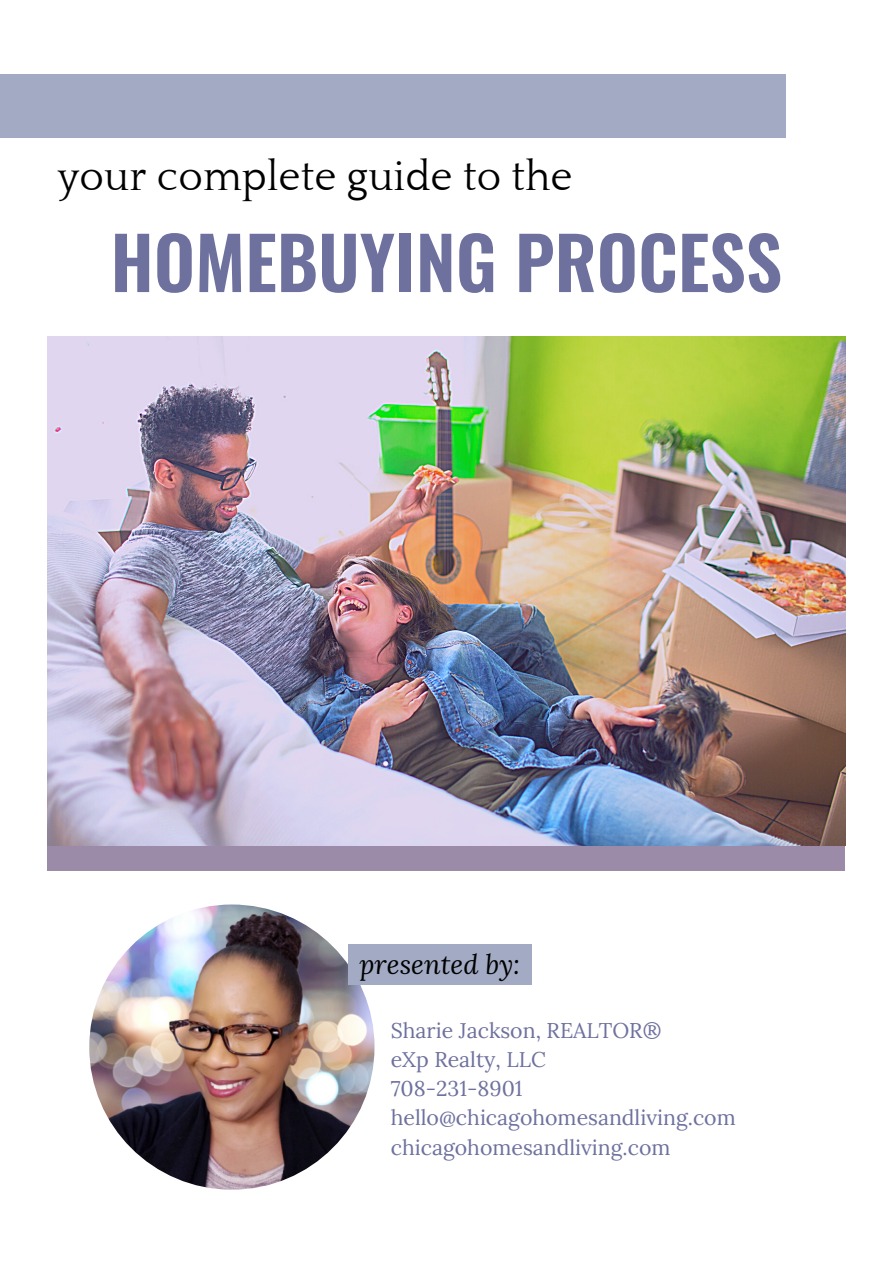
<style>
.page{position:relative;width:893px;height:1264px;background:#fff}
.page>*{position:absolute;margin:0;border:0;box-sizing:border-box;transform-origin:0 0}
.t1{font:600 72px "Oswald";color:#6e719e}
.t2{font:42px "Quattrocento";letter-spacing:.005em;color:#000}
.t3{font:italic 27px "Lora";color:#000}
.t4{font:21.3px "Lora";color:#6e719e}
</style>
<div class="page">
<div style="left:0;top:75px;width:785px;height:63px;background:#a2aac4"></div>
<div style="left:48px;top:819px;width:796px;height:51px;background:#9b8ba8"></div>
<img style="left:89px;top:904px;width:285px;height:285px;border-radius:50%">
<div style="left:349px;top:944px;width:183px;height:41px;background:#a2aac4"></div>
<img style="left:48px;top:337px;width:796px;height:508px">
<p class="t2" style="left:58px;top:154px;width:516px">your complete guide to the</p>
<p class="t1" style="left:111px;top:206px;width:673px">HOMEBUYING PROCESS</p>
<p class="t3" style="left:359px;top:946px;width:162px">presented by:</p>
<p class="t4" style="left:391px;top:1016px;width:272px">Sharie Jackson, REALTOR®</p>
<p class="t4" style="left:391px;top:1045px;width:157px">eXp Realty, LLC</p>
<p class="t4" style="left:391px;top:1074px;width:133px">708-231-8901</p>
<p class="t4" style="left:391px;top:1103px;width:346px">hello@chicagohomesandliving.com</p>
<p class="t4" style="left:391px;top:1133px;width:281px">chicagohomesandliving.com</p>
</div>
